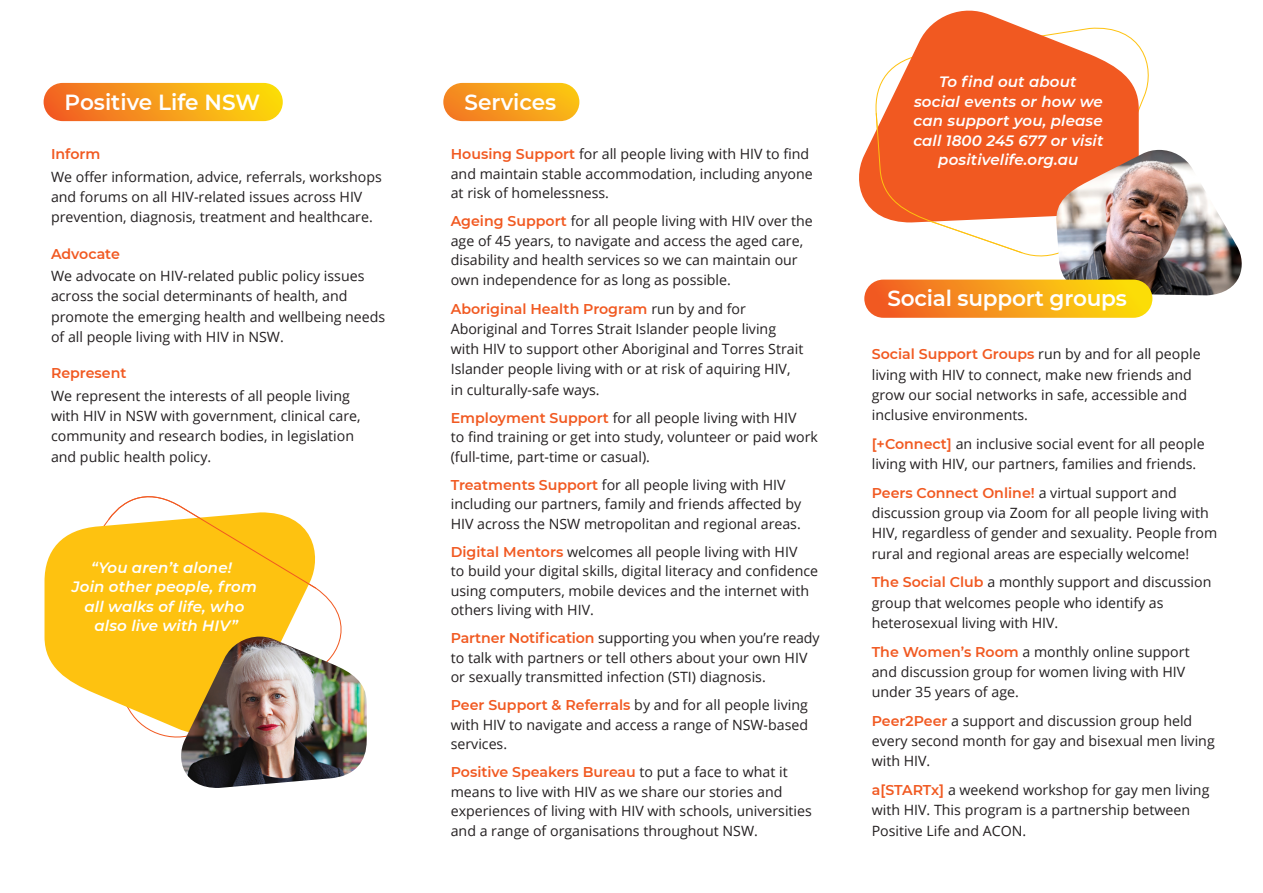
<style>
.page{position:relative;width:1263px;height:893px;background:#fff}
.page>*{position:absolute;margin:0;border:0;box-sizing:border-box;transform-origin:0 0}
.t1{font:600 21.9px "Montserrat";letter-spacing:-.01em;color:#fff}
.t2{font:italic 600 15px/19.5px "Montserrat";letter-spacing:.01em;color:#fff;text-align:center}
.Body_Copy{font:14.1px/20.2px "Open Sans";color:#231f20}
.Body_Copy-2{font:600 14.1px "Montserrat";color:#f15921}
.s1{font-family:"Montserrat";font-weight:600;color:#f15921}
</style>
<div class="page">
<svg style="left:859px;top:10px;width:280px;height:208px;fill:#f15921"></svg>
<svg style="left:876px;top:103px;width:147px;height:151px"></svg>
<img style="left:1055px;top:150px;width:187px;height:145px">
<div style="left:864px;top:280px;width:288px;height:38px;background:linear-gradient(to right,#f15729,#fde509);border-radius:19px"></div>
<div style="left:443px;top:83px;width:136px;height:38px;background:linear-gradient(to right,#f37f24,#fac014);border-radius:19px"></div>
<div style="left:44px;top:83px;width:239px;height:38px;background:linear-gradient(to right,#f16026,#fcde0c);border-radius:19px"></div>
<svg style="left:45px;top:520px;width:278px;height:218px;fill:#fec210"></svg>
<img style="left:179px;top:637px;width:188px;height:151px">
<svg style="left:108px;top:496px;width:209px;height:147px"></svg>
<p class="t1" style="left:65px;top:86px;width:197px">Positive Life NSW</p>
<p class="t1" style="left:464px;top:86px;width:93px">Services</p>
<p class="Body_Copy-2" style="left:51px;top:144px;width:51px">Inform</p>
<p class="Body_Copy" style="left:51px;top:166px;width:332px">We offer information, advice, referrals, workshops and forums on all HIV-related issues across HIV prevention, diagnosis, treatment and healthcare.</p>
<p class="Body_Copy-2" style="left:51px;top:244px;width:70px">Advocate</p>
<p class="Body_Copy" style="left:51px;top:266px;width:336px">We advocate on HIV-related public policy issues across the social determinants of health, and promote the emerging health and wellbeing needs of all people living with HIV in NSW.</p>
<p class="Body_Copy-2" style="left:51px;top:363px;width:77px">Represent</p>
<p class="Body_Copy" style="left:51px;top:385px;width:311px">We represent the interests of all people living with HIV in NSW with government, clinical care, community and research bodies, in legislation and public health policy.</p>
<p class="t2" style="left:72px;top:557px;width:187px">“You aren’t alone!<br>Join other people, from all walks of life, who also live with HIV”</p>
<p class="Body_Copy" style="left:451px;top:144px;width:363px;line-height:19.5px"><span class="s1">Housing Support</span> for all people living with HIV to find and maintain stable accommodation, including anyone at risk of homelessness.</p>
<p class="Body_Copy" style="left:451px;top:211px;width:364px;line-height:19.5px"><span class="s1">Ageing Support</span> for all people living with HIV over the age of 45 years, to navigate and access the aged care, disability and health services so we can maintain our own independence for as long as possible.</p>
<p class="Body_Copy" style="left:451px;top:298px;width:354px"><span class="s1">Aboriginal Health Program</span> run by and for Aboriginal and Torres Strait Islander people living with HIV to support other Aboriginal and Torres Strait Islander people living with or at risk of aquiring HIV, in culturally-safe ways.</p>
<p class="Body_Copy" style="left:451px;top:407px;width:369px;line-height:19.5px"><span class="s1">Employment Support</span> for all people living with HIV<br>to find training or get into study, volunteer or paid work (full-time, part-time or casual).</p>
<p class="Body_Copy" style="left:451px;top:474px;width:352px;line-height:19.5px"><span class="s1">Treatments Support</span> for all people living with HIV including our partners, family and friends affected by<br>HIV across the NSW metropolitan and regional areas.</p>
<p class="Body_Copy" style="left:451px;top:541px;width:369px;line-height:19.5px"><span class="s1">Digital Mentors</span> welcomes all people living with HIV<br>to build your digital skills, digital literacy and confidence using computers, mobile devices and the internet with others living with HIV.</p>
<p class="Body_Copy" style="left:451px;top:628px;width:370px;line-height:19.5px"><span class="s1">Partner Notification</span> supporting you when you’re ready to talk with partners or tell others about your own HIV or sexually transmitted infection (STI) diagnosis.</p>
<p class="Body_Copy" style="left:451px;top:695px;width:359px;line-height:19.5px;text-align:justify"><span class="s1">Peer Support &amp; Referrals</span> by and for all people living with HIV to navigate and access a range of NSW-based services.</p>
<p class="Body_Copy" style="left:451px;top:762px;width:363px;line-height:19.5px"><span class="s1">Positive Speakers Bureau</span> to put a face to what it means to live with HIV as we share our stories and experiences of living with HIV with schools, universities and a range of organisations throughout NSW.</p>
<p class="t2" style="left:913px;top:71px;width:192px">To find out about<br>social events or how we can support you, please call 1800 245 677 or visit positivelife.org.au</p>
<p class="t1" style="left:887px;top:283px;width:241px">Social support groups</p>
<p class="Body_Copy" style="left:872px;top:344px;width:330px"><span class="s1">Social Support Groups</span> run by and for all people living with HIV to connect, make new friends and grow our social networks in safe, accessible and inclusive environments.</p>
<p class="Body_Copy" style="left:872px;top:433px;width:334px"><span class="s1">[+Connect]</span> an inclusive social event for all people living with HIV, our partners, families and friends.</p>
<p class="Body_Copy" style="left:872px;top:482px;width:347px"><span class="s1">Peers Connect Online!</span> a virtual support and discussion group via Zoom for all people living with HIV, regardless of gender and sexuality. People from rural and regional areas are especially welcome!</p>
<p class="Body_Copy" style="left:872px;top:572px;width:341px"><span class="s1">The Social Club</span> a monthly support and discussion group that welcomes people who identify as heterosexual living with HIV.</p>
<p class="Body_Copy" style="left:872px;top:641px;width:319px"><span class="s1">The Women’s Room</span> a monthly online support and discussion group for women living with HIV under 35 years of age.</p>
<p class="Body_Copy" style="left:872px;top:710px;width:344px"><span class="s1">Peer2Peer</span> a support and discussion group held every second month for gay and bisexual men living with HIV.</p>
<p class="Body_Copy" style="left:872px;top:779px;width:339px"><span class="s1">a[STARTx]</span> a weekend workshop for gay men living with HIV. This program is a partnership between<br>Positive Life and ACON.</p>
</div>
